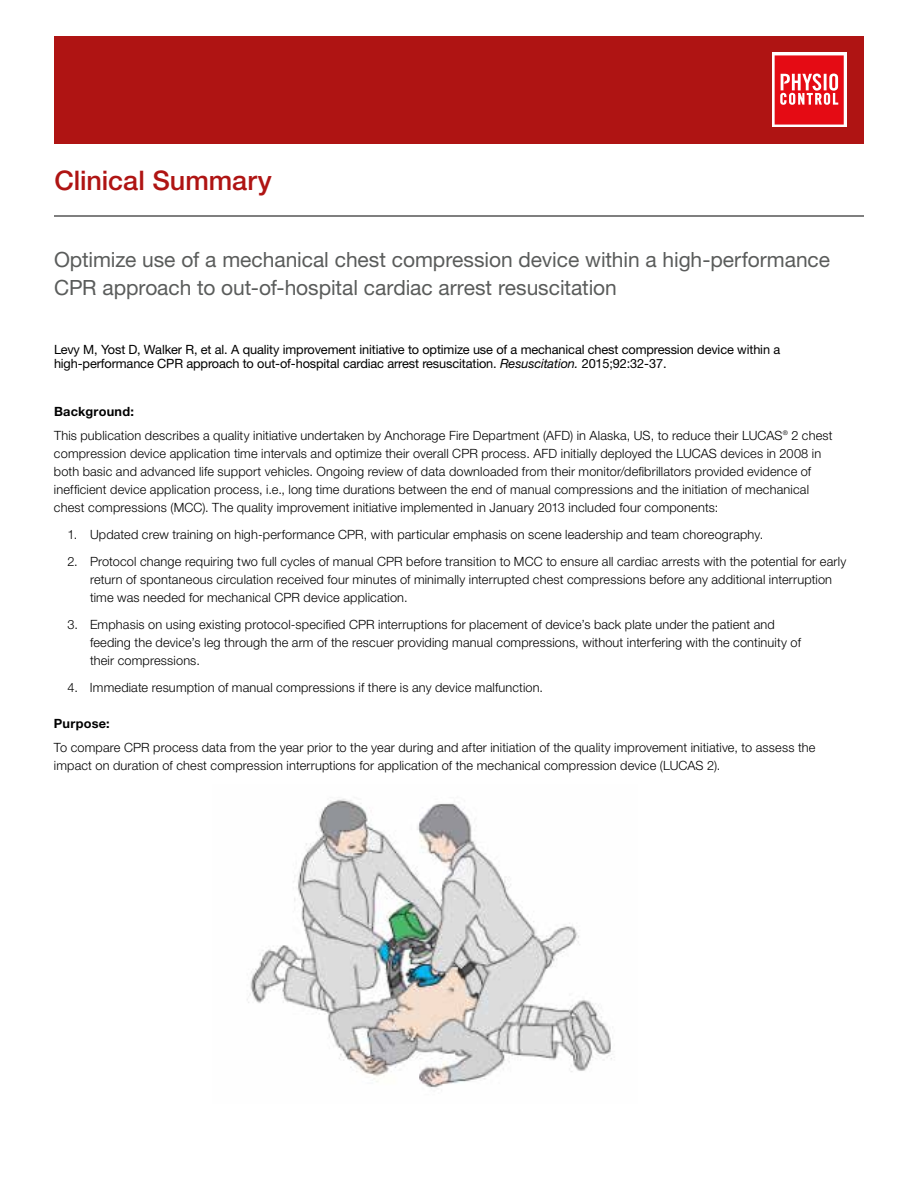
<style>
.page{position:relative;width:918px;height:1188px;background:#fff}
.page>*{position:absolute;margin:0;border:0;box-sizing:border-box;transform-origin:0 0}
.t1{font:500 27px "Helvetica Neue LT Std";color:#af1413}
.t2{font:21px/27.8px "Helvetica Neue LT Std";letter-spacing:-.005em;color:#5a5c5b}
.t3{font:300 12.75px/18px "Helvetica Neue LT Std";letter-spacing:.015em;color:#000}
.t4{font:12.75px/15px "Helvetica Neue LTW1 G";letter-spacing:-.01em;color:#000}
.t5{font:700 12.75px "Helvetica Neue LT Std";letter-spacing:.02em;color:#000}
.s1{font-style:italic}
.s2{font-weight:700}
</style>
<div class="page">
<div style="left:54px;top:36px;width:810px;height:108px;background:#af1413"></div>
<svg style="left:772px;top:53px;width:75px;height:74px"></svg>
<svg style="left:775px;top:55px;width:69px;height:70px;background:#e93840"></svg>
<hr style="left:54px;top:216px;width:810px;height:1px;background:#000">
<img style="left:247px;top:799px;width:366px;height:289px">
<h1 class="t1" style="left:54px;top:164px;width:219px">Clinical Summary</h1>
<h2 class="t2" style="left:54px;top:245px;width:778px">Optimize use of a mechanical chest compression device within a high-performance<br>CPR approach to out-of-hospital cardiac arrest resuscitation</h2>
<p class="t4" style="left:54px;top:341px;width:728px">Levy M, Yost D, Walker R, et al. A quality improvement initiative to optimize use of a mechanical chest compression device within a high-performance CPR approach to out-of-hospital cardiac arrest resuscitation. <span class="s1">Resuscitation.</span> 2015;92:32-37.</p>
<p class="t3" style="left:54px;top:399px;width:780px;line-height:24px"><span class="s2">Background:<br></span>This publication describes a quality initiative undertaken by Anchorage Fire Department (AFD) in Alaska, US, to reduce their LUCAS<sup>®</sup> 2 chest</p>
<p class="t3" style="left:54px;top:444px;width:769px">compression device application time intervals and optimize their overall CPR process. AFD initially deployed the LUCAS devices in 2008 in both basic and advanced life support vehicles. Ongoing review of data downloaded from their monitor/defibrillators provided evidence of inefficient device application process, i.e., long time durations between the end of manual compressions and the initiation of mechanical chest compressions (MCC). The quality improvement initiative implemented in January 2013 included four components:</p>
<p class="t3" style="left:67px;top:525px;width:697px">1. Updated crew training on high-performance CPR, with particular emphasis on scene leadership and team choreography.</p>
<p class="t3" style="left:90px;top:552px;width:758px;text-indent:-23px">2. Protocol change requiring two full cycles of manual CPR before transition to MCC to ensure all cardiac arrests with the potential for early return of spontaneous circulation received four minutes of minimally interrupted chest compressions before any additional interruption time was needed for mechanical CPR device application.</p>
<p class="t3" style="left:90px;top:615px;width:713px;text-indent:-23px">3. Emphasis on using existing protocol-specified CPR interruptions for placement of device’s back plate under the patient and feeding the device’s leg through the arm of the rescuer providing manual compressions, without interfering with the continuity of their compressions.</p>
<p class="t3" style="left:67px;top:678px;width:477px">4. Immediate resumption of manual compressions if there is any device malfunction.</p>
<p class="t5" style="left:54px;top:716px;width:57px">Purpose:</p>
<p class="t3" style="left:54px;top:738px;width:763px">To compare CPR process data from the year prior to the year during and after initiation of the quality improvement initiative, to assess the impact on duration of chest compression interruptions for application of the mechanical compression device (LUCAS 2).</p>
</div>
